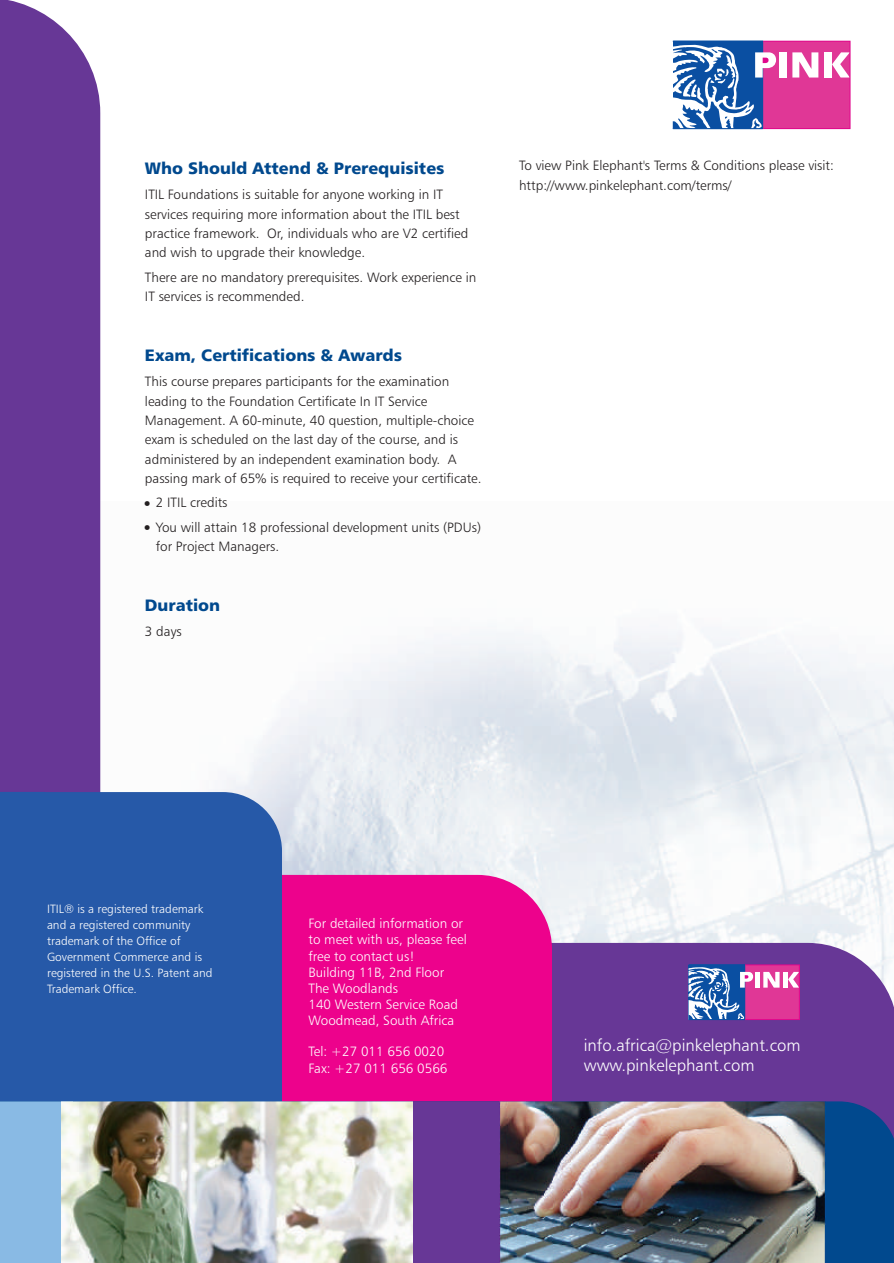
<style>
.page{position:relative;width:894px;height:1263px;background:#fff}
.page>*{position:absolute;margin:0;border:0;box-sizing:border-box;transform-origin:0 0}
.t1{font:16.8px/20.1px "Humnst 777 Lt BT";color:#fff}
.t2{font:16.5px "Humnst 777 Blk BT";color:#01498e}
.t3{font:13.5px/19.4px "Humnst 777 Lt BT";color:#231f20}
.t4{font:13.5px/16.2px "Humnst 777 Lt BT";color:#fff}
.t5{font:12px/15.8px "Humnst 777 Lt BT";color:#fff}
</style>
<div class="page">
<img style="left:100px;top:502px;width:794px;height:441px">
<div style="left:552px;top:943px;width:342px;height:158px;background:#673796"></div>
<div style="left:0;top:0;width:100px;height:792px;background:#673796"></div>
<div style="left:282px;top:875px;width:270px;height:226px;background:#ed028c"></div>
<div style="left:0;top:792px;width:282px;height:309px;background:#2659a8"></div>
<div style="left:763px;top:42px;width:87px;height:87px;background:#e03796"></div>
<div style="left:779px;top:52px;width:8px;height:26px;background:#fff"></div>
<svg style="left:792px;top:52px;width:26px;height:26px"></svg>
<div style="left:824px;top:52px;width:8px;height:26px;background:#fff"></div>
<svg style="left:832px;top:52px;width:16px;height:26px"></svg>
<svg style="left:672px;top:40px;width:104px;height:89px"></svg>
<hr style="left:673px;top:128px;width:90px;height:1px;background:#0a4fa2">
<hr style="left:673px;top:41px;width:90px;height:1px;background:#0a4fa2">
<div style="left:763px;top:41px;width:87px;height:88px;border:1px solid #e0088c"></div>
<div style="left:745px;top:965px;width:54px;height:55px;background:#e03796"></div>
<div style="left:755px;top:972px;width:5px;height:16px;background:#fff"></div>
<svg style="left:763px;top:972px;width:17px;height:16px"></svg>
<div style="left:783px;top:972px;width:5px;height:16px;background:#fff"></div>
<svg style="left:788px;top:972px;width:10px;height:16px"></svg>
<svg style="left:688px;top:964px;width:65px;height:56px"></svg>
<hr style="left:689px;top:1019px;width:56px;height:1px;background:#0a4fa2">
<hr style="left:689px;top:965px;width:56px;height:1px;background:#0a4fa2">
<div style="left:745px;top:965px;width:55px;height:55px;border:1px solid #e0088c"></div>
<div style="left:826px;top:1101px;width:68px;height:162px;background:#01498e"></div>
<div style="left:382px;top:1101px;width:119px;height:162px;background:#673796"></div>
<div style="left:0;top:1101px;width:72px;height:162px;background:#89bae4"></div>
<img style="left:500px;top:1101px;width:326px;height:162px">
<img style="left:61px;top:1101px;width:351px;height:162px">
<svg style="left:145px;top:502px;width:5px;height:4px"></svg>
<svg style="left:145px;top:525px;width:5px;height:5px"></svg>
<p class="t2" style="left:145px;top:161px;width:301px">Who Should Attend &amp; Prerequisites</p>
<p class="t3" style="left:145px;top:186px;width:325px">ITIL Foundations is suitable for anyone working in IT services requiring more information about the ITIL best practice framework. Or, individuals who are V2 certified and wish to upgrade their knowledge.</p>
<p class="t3" style="left:145px;top:268px;width:333px">There are no mandatory prerequisites. Work experience in<br>IT services is recommended.</p>
<p class="t2" style="left:145px;top:348px;width:259px">Exam, Certifications &amp; Awards</p>
<p class="t3" style="left:145px;top:373px;width:338px">This course prepares participants for the examination leading to the Foundation Certificate In IT Service Management. A 60-minute, 40 question, multiple-choice exam is scheduled on the last day of the course, and is administered by an independent examination body. A passing mark of 65% is required to receive your certificate.</p>
<p class="t3" style="left:156px;top:492px;width:327px;line-height:24.3px">2 ITIL credits<br>You will attain 18 professional development units (PDUs)</p>
<p class="t3" style="left:156px;top:538px;width:125px">for Project Managers.</p>
<p class="t2" style="left:145px;top:598px;width:77px">Duration</p>
<p class="t3" style="left:145px;top:623px;width:38px">3 days</p>
<p class="t3" style="left:519px;top:157px;width:316px">To view Pink Elephant's Terms &amp; Conditions please visit: http://www.pinkelephant.com/terms/</p>
<p class="t5" style="left:47px;top:902px;width:167px">ITIL® is a registered trademark and a registered community trademark of the Office of<br>Government Commerce and is registered in the U.S. Patent and<br>Trademark Office.</p>
<p class="t4" style="left:308px;top:917px;width:160px">For detailed information or to meet with us, please feel free to contact us!<br>Building 11B, 2nd Floor<br>The Woodlands<br>140 Western Service Road<br>Woodmead, South Africa</p>
<p class="t4" style="left:309px;top:1045px;width:141px">Tel: +27 011 656 0020<br>Fax: +27 011 656 0566</p>
<p class="t1" style="left:584px;top:1037px;width:218px">info.africa@pinkelephant.com www.pinkelephant.com</p>
</div>
